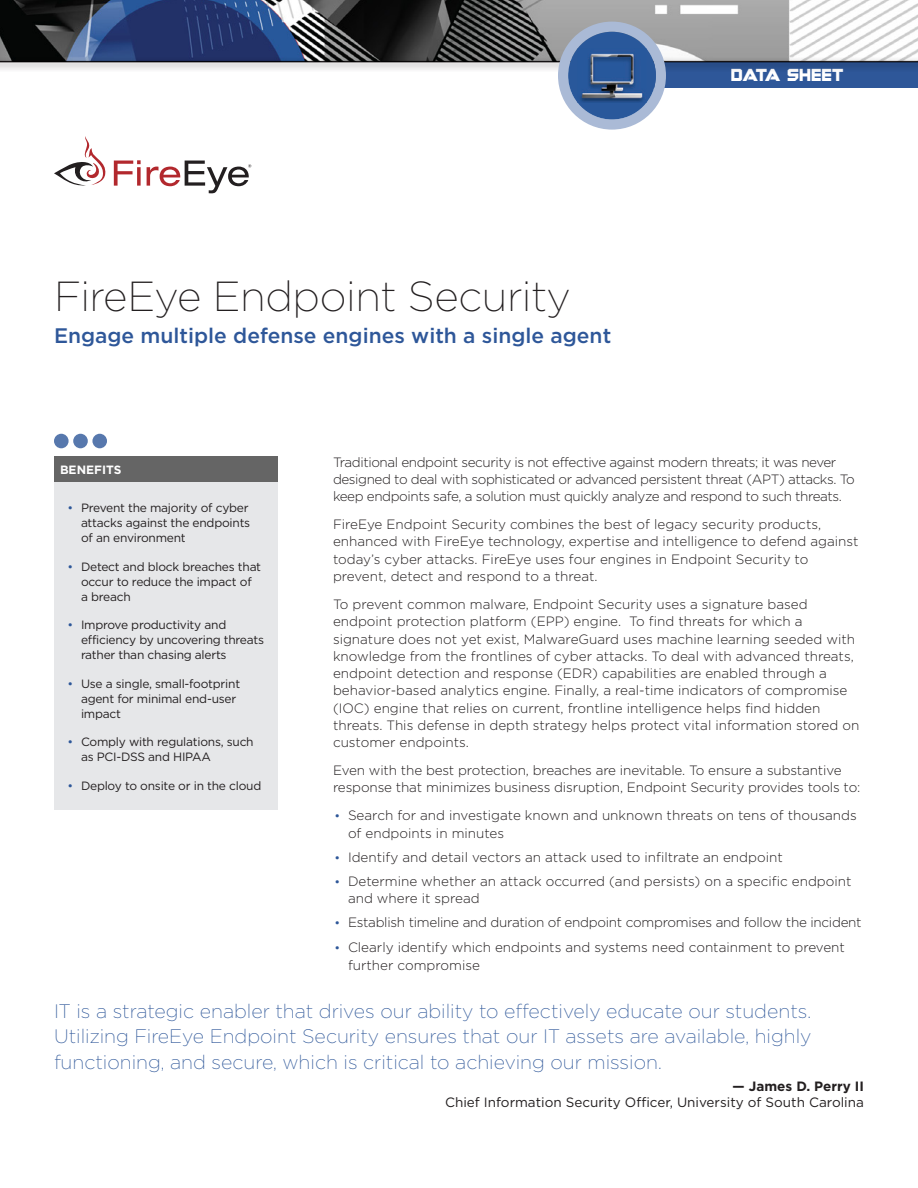
<style>
.page{position:relative;width:918px;height:1188px;background:#fff}
.page>*{position:absolute;margin:0;border:0;box-sizing:border-box;transform-origin:0 0}
.t1{font:200 42px "Gotham";letter-spacing:-.01em;color:#231f20}
.t2{font:500 21px "Gotham";color:#2e5799}
.t3{font:200 19.5px/25.5px "Gotham";color:#2e5799;text-align:justify}
.Body_Text_9_12{font:300 13.5px/17.2px "Gotham";color:#231f20}
.Body_Text_9_12-2{font:300 13.5px/17.2px "Gotham";letter-spacing:-.03em;color:#231f20}
.t4{font:13.5px/16.5px "Gotham";color:#231f20;text-align:right}
.Body_Text_9_12-3{font:300 13.5px "Gotham";letter-spacing:-.02em;color:#231f20}
.t5{font:12.15px "Guardians";color:#fff}
.t6{font:12px/15px "Gotham";letter-spacing:-.02em;color:#231f20}
.t7{font:700 12px "Gotham";color:#fff}
.s1{color:#2e5799}
.s2{font-weight:400;font-size:12px;color:#2e5799}
.s3{font-weight:700}
</style>
<div class="page">
<div style="left:627px;top:62px;width:291px;height:26px;background:#2e5799"></div>
<img style="left:0;top:0;width:918px;height:57px">
<div style="left:0;top:57px;width:918px;height:16px;background:#231f20;opacity:.75"></div>
<hr style="left:0;top:61px;width:918px;height:1px;background:#231f20">
<svg style="left:114px;top:160px;width:27px;height:26px"></svg>
<svg style="left:54px;top:136px;width:52px;height:50px"></svg>
<svg style="left:147px;top:161px;width:104px;height:32px"></svg>
<div style="left:54px;top:456px;width:224px;height:27px;background:#656565"></div>
<div style="left:54px;top:483px;width:224px;height:327px;background:#e6e7e9"></div>
<div style="left:54px;top:434px;width:15px;height:14px;background:#5778ad;border-radius:50%"></div>
<div style="left:73px;top:434px;width:15px;height:14px;background:#5778ad;border-radius:50%"></div>
<div style="left:92px;top:434px;width:15px;height:14px;background:#5778ad;border-radius:50%"></div>
<svg style="left:558px;top:22px;width:108px;height:108px"></svg>
<div style="left:568px;top:32px;width:88px;height:87px;background:#29589b;border-radius:50%"></div>
<img style="left:577px;top:48px;width:70px;height:55px">
<p class="t1" style="left:54px;top:270px;width:518px">FireEye Endpoint Security</p>
<p class="t2" style="left:54px;top:322px;width:559px">Engage multiple defense engines with a single agent</p>
<p class="t5" style="left:732px;top:67px;width:114px">DATA SHEET</p>
<p class="t7" style="left:60px;top:462px;width:63px">BENEFITS</p>
<p class="t6" style="left:81px;top:500px;width:171px;text-indent:-14px"><span class="s1">•</span> Prevent the majority of cyber attacks against the endpoints of an environment</p>
<p class="t6" style="left:81px;top:559px;width:182px;text-indent:-14px"><span class="s1">•</span> Detect and block breaches that occur to reduce the impact of a breach</p>
<p class="t6" style="left:81px;top:617px;width:185px;text-indent:-14px"><span class="s1">•</span> Improve productivity and efficiency by uncovering threats rather than chasing alerts</p>
<p class="t6" style="left:81px;top:676px;width:161px;text-indent:-14px"><span class="s1">•</span> Use a single, small-footprint agent for minimal end-user impact</p>
<p class="t6" style="left:81px;top:734px;width:174px;text-indent:-14px"><span class="s1">•</span> Comply with regulations, such as PCI-DSS and HIPAA</p>
<p class="t6" style="left:68px;top:778px;width:195px"><span class="s1">•</span> Deploy to onsite or in the cloud</p>
<p class="Body_Text_9_12-2" style="left:333px;top:453px;width:523px">Traditional endpoint security is not effective against modern threats; it was never designed to deal with sophisticated or advanced persistent threat (APT) attacks. To keep endpoints safe, a solution must quickly analyze and respond to such threats.</p>
<p class="Body_Text_9_12" style="left:333px;top:515px;width:527px">FireEye Endpoint Security combines the best of legacy security products, enhanced with FireEye technology, expertise and intelligence to defend against today’s cyber attacks. FireEye uses four engines in Endpoint Security to prevent, detect and respond to a threat.</p>
<p class="Body_Text_9_12" style="left:333px;top:595px;width:528px">To prevent common malware, Endpoint Security uses a signature based endpoint protection platform (EPP) engine. To find threats for which a signature does not yet exist, MalwareGuard uses machine learning seeded with knowledge from the frontlines of cyber attacks. To deal with advanced threats, endpoint detection and response (EDR) capabilities are enabled through a behavior-based analytics engine. Finally, a real-time indicators of compromise (IOC) engine that relies on current, frontline intelligence helps find hidden threats. This defense in depth strategy helps protect vital information stored on customer endpoints.</p>
<p class="Body_Text_9_12" style="left:333px;top:761px;width:529px">Even with the best protection, breaches are inevitable. To ensure a substantive response that minimizes business disruption, Endpoint Security provides tools to:</p>
<p class="Body_Text_9_12" style="left:348px;top:807px;width:510px;text-indent:-14px"><span class="s2">•</span> Search for and investigate known and unknown threats on tens of thousands of endpoints in minutes</p>
<p class="Body_Text_9_12" style="left:334px;top:848px;width:450px"><span class="s2">•</span> Identify and detail vectors an attack used to infiltrate an endpoint</p>
<p class="Body_Text_9_12" style="left:348px;top:872px;width:505px;text-indent:-14px"><span class="s2">•</span> Determine whether an attack occurred (and persists) on a specific endpoint and where it spread</p>
<p class="Body_Text_9_12-3" style="left:334px;top:914px;width:529px"><span class="s2">•</span> Establish timeline and duration of endpoint compromises and follow the incident</p>
<p class="Body_Text_9_12" style="left:348px;top:937px;width:498px;line-height:18px;text-indent:-14px"><span class="s2">•</span> Clearly identify which endpoints and systems need containment to prevent further compromise</p>
<p class="t3" style="left:54px;top:997px;width:759px">IT is a strategic enabler that drives our ability to effectively educate our students.<br>Utilizing FireEye Endpoint Security ensures that our IT assets are available, highly functioning, and secure, which is critical to achieving our mission.</p>
<p class="t4" style="left:445px;top:1077px;width:420px"><span class="s3">— James D. Perry II<br></span>Chief Information Security Officer, University of South Carolina</p>
</div>
